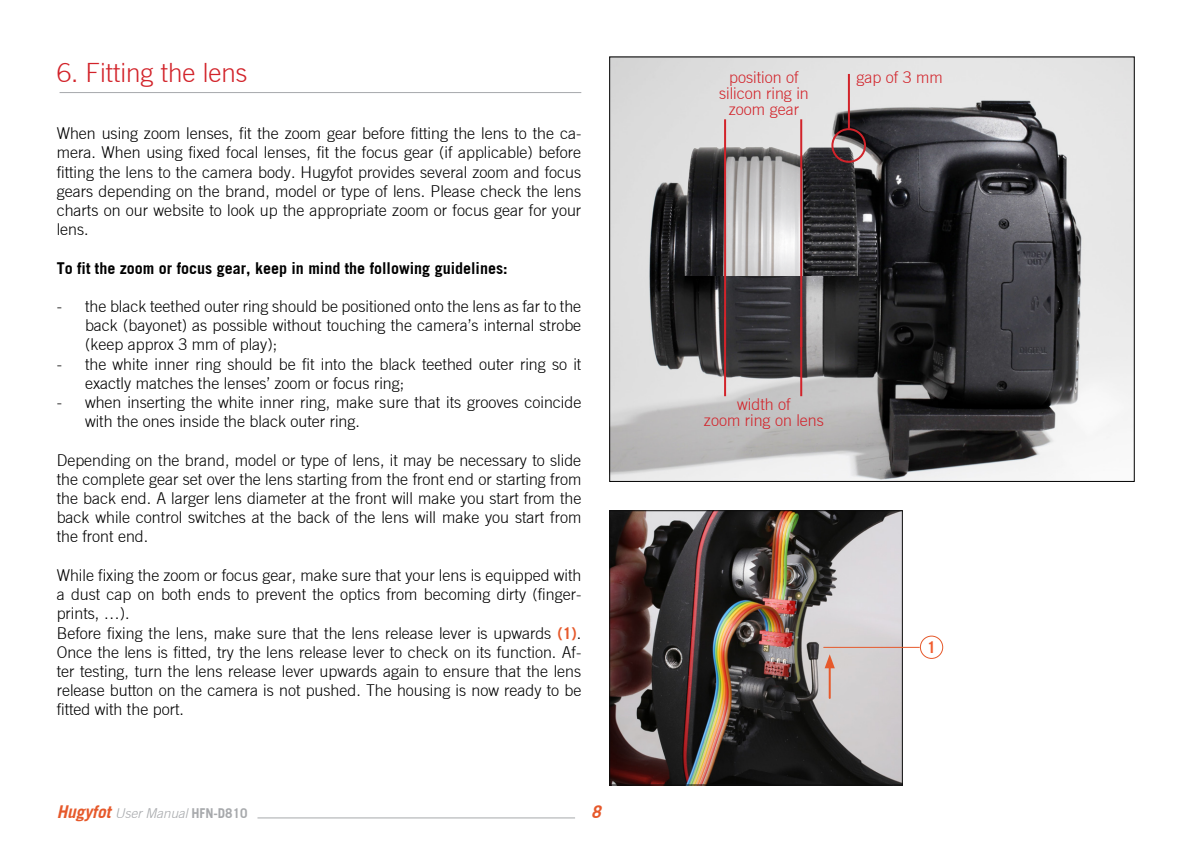
<style>
.page{position:relative;width:1191px;height:842px;background:#fff}
.page>*{position:absolute;margin:0;border:0;box-sizing:border-box;transform-origin:0 0}
.t1{font:300 26px "Trade Gothic";color:#d2232a}
.t2{font:italic 700 17.2px "Trade Gothic";color:#e6592b}
.t3{font:300 16px/19.2px "Trade Gothic";color:#000;text-align:justify}
.t4{font:300 16px/16px "Trade Gothic";color:#d2232a;text-align:center}
.t5{font:700 16px "Trade Gothic";color:#000}
.t6{font:700 16px "Trade Gothic";color:#f15d2f}
.t7{font:italic 300 13.2px "Trade Gothic";color:#a7a9ac}
.s1{font-weight:700;color:#e6592b}
.s2{font-weight:700;font-size:17.2px;color:#e6592b}
.s3{font-weight:700;font-style:normal}
</style>
<div class="page">
<hr style="left:257px;top:817px;width:318px;height:1px;background:#a7a9ac">
<img style="left:611px;top:59px;width:521px;height:421px">
<img style="left:645px;top:131px;width:246px;height:144px">
<img style="left:710px;top:143px;width:108px;height:132px">
<hr style="left:724px;top:317px;width:2px;height:79px;background:#d2232a">
<hr style="left:800px;top:317px;width:2px;height:79px;background:#d2232a">
<hr style="left:724px;top:119px;width:2px;height:228px;background:#d2232a">
<hr style="left:800px;top:119px;width:2px;height:228px;background:#d2232a">
<div style="left:831px;top:128px;width:35px;height:35px;border:2px solid #d2232a;border-radius:50%"></div>
<hr style="left:848px;top:74px;width:2px;height:55px;background:#d2232a">
<hr style="left:60px;top:92px;width:521px;height:1px;background:#a7a9ac">
<img style="left:611px;top:512px;width:289px;height:271px">
<div style="left:609px;top:510px;width:293px;height:275px;border:1px solid #0d0d0d"></div>
<div style="left:920px;top:636px;width:23px;height:23px;border:1px solid #e6592b;border-radius:50%"></div>
<hr style="left:823px;top:647px;width:96px;height:1px;background:#e6592b">
<hr style="left:828px;top:665px;width:2px;height:33px;background:#e6592b">
<svg style="left:824px;top:654px;width:11px;height:14px"></svg>
<h1 class="t1" style="left:57px;top:57px;width:192px">6. Fitting the lens</h1>
<p class="t3" style="left:57px;top:124px;width:526px">When using zoom lenses, fit the zoom gear before fitting the lens to the ca&shy;mera. When using fixed focal lenses, fit the focus gear (if applicable) before fitting the lens to the camera body. Hugyfot provides several zoom and focus gears depending on the brand, model or type of lens. Please check the lens charts on our website to look up the appropriate zoom or focus gear for your lens.</p>
<p class="t5" style="left:57px;top:258px;width:452px">To fit the zoom or focus gear, keep in mind the following guidelines:</p>
<p class="t3" style="left:85px;top:297px;width:498px;text-indent:-28px">- the black teethed outer ring should be positioned onto the lens as far to the back (bayonet) as possible without touching the camera’s internal strobe (keep approx 3 mm of play);</p>
<p class="t3" style="left:85px;top:354px;width:498px;text-indent:-28px">- the white inner ring should be fit into the black teethed outer ring so it exactly matches the lenses’ zoom or focus ring;</p>
<p class="t3" style="left:85px;top:393px;width:498px;text-indent:-28px">- when inserting the white inner ring, make sure that its grooves coincide with the ones inside the black outer ring.</p>
<p class="t3" style="left:57px;top:450px;width:526px">Depending on the brand, model or type of lens, it may be necessary to slide the complete gear set over the lens starting from the front end or starting from the back end. A larger lens diameter at the front will make you start from the back while control switches at the back of the lens will make you start from the front end.</p>
<p class="t3" style="left:57px;top:565px;width:526px;text-align:left">While fixing the zoom or focus gear, make sure that your lens is equipped with a dust cap on both ends to prevent the optics from becoming dirty (finger&shy;prints, …).<br>Before fixing the lens, make sure that the lens release lever is upwards <span class="s1">(1)</span>.<br>Once the lens is fitted, try the lens release lever to check on its function. Af&shy;ter testing, turn the lens release lever upwards again to ensure that the lens release button on the camera is not pushed. The housing is now ready to be fitted with the port.</p>
<p class="t7" style="left:57px;top:806px;width:192px"><span class="s2">Hugyfot</span> User Manual <span class="s3">HFN-D810</span></p>
<p class="t2" style="left:591px;top:801px;width:11px">8</p>
<p class="t4" style="left:719px;top:69px;width:91px">position of silicon ring in zoom gear</p>
<p class="t4" style="left:856px;top:69px;width:88px">gap of 3 mm</p>
<p class="t4" style="left:704px;top:396px;width:121px">width of<br>zoom ring on lens</p>
<p class="t6" style="left:927px;top:637px;width:10px">1</p>
</div>
